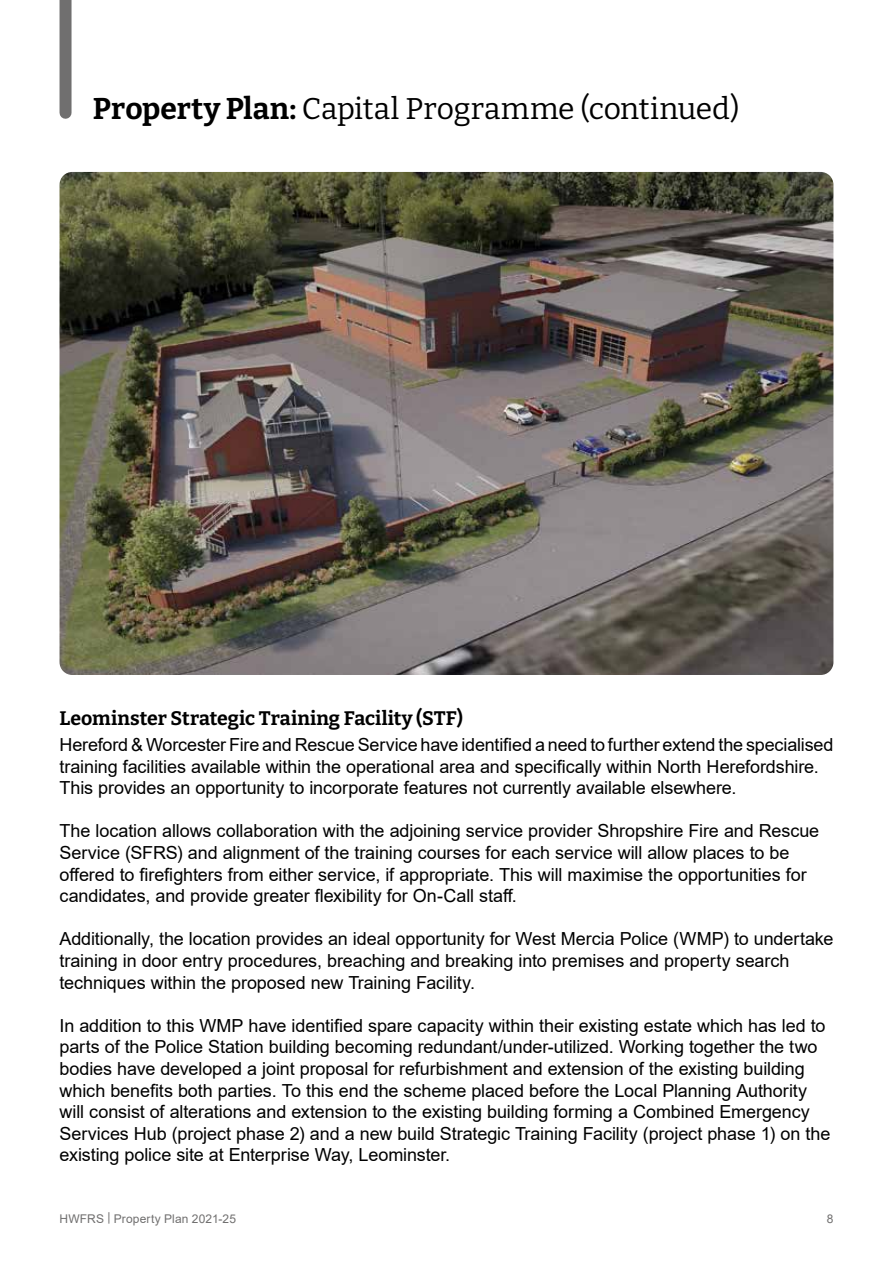
<style>
.page{position:relative;width:893px;height:1263px;background:#fff}
.page>*{position:absolute;margin:0;border:0;box-sizing:border-box;transform-origin:0 0}
.t1{font:30px "Bitter";letter-spacing:-.005em;color:#000}
.t2{font:700 19.5px "Bitter";color:#000}
.t3{font:18px/21.6px "Arial";letter-spacing:-.005em;color:#000}
.t4{font:12px "Arial";letter-spacing:.015em;color:#706f6f}
.s1{font-weight:700}
</style>
<div class="page">
<img style="left:60px;top:172px;width:773px;height:503px">
<div style="left:60px;top:0;width:12px;height:113px;background:#706f6f"></div>
<h1 class="t1" style="left:93px;top:89px;width:648px"><span class="s1">Property Plan:</span> Capital Programme (continued)</h1>
<p class="t2" style="left:60px;top:706px;width:405px">Leominster Strategic Training Facility (STF)</p>
<p class="t3" style="left:60px;top:734px;width:775px">Hereford &amp; Worcester Fire and Rescue Service have identified a need to further extend the specialised training facilities available within the operational area and specifically within North Herefordshire.<br>This provides an opportunity to incorporate features not currently available elsewhere.</p>
<p class="t3" style="left:60px;top:820px;width:761px">The location allows collaboration with the adjoining service provider Shropshire Fire and Rescue Service (SFRS) and alignment of the training courses for each service will allow places to be offered to firefighters from either service, if appropriate. This will maximise the opportunities for candidates, and provide greater flexibility for On-Call staff.</p>
<p class="t3" style="left:60px;top:928px;width:775px">Additionally, the location provides an ideal opportunity for West Mercia Police (WMP) to undertake training in door entry procedures, breaching and breaking into premises and property search techniques within the proposed new Training Facility.</p>
<p class="t3" style="left:60px;top:1014px;width:772px">In addition to this WMP have identified spare capacity within their existing estate which has led to parts of the Police Station building becoming redundant/under-utilized. Working together the two bodies have developed a joint proposal for refurbishment and extension of the existing building which benefits both parties. To this end the scheme placed before the Local Planning Authority will consist of alterations and extension to the existing building forming a Combined Emergency Services Hub (project phase 2) and a new build Strategic Training Facility (project phase 1) on the existing police site at Enterprise Way, Leominster.</p>
<p class="t4" style="left:60px;top:1210px;width:178px">HWFRS | Property Plan 2021-25</p>
<p class="t4" style="left:827px;top:1210px;width:8px">8</p>
</div>
